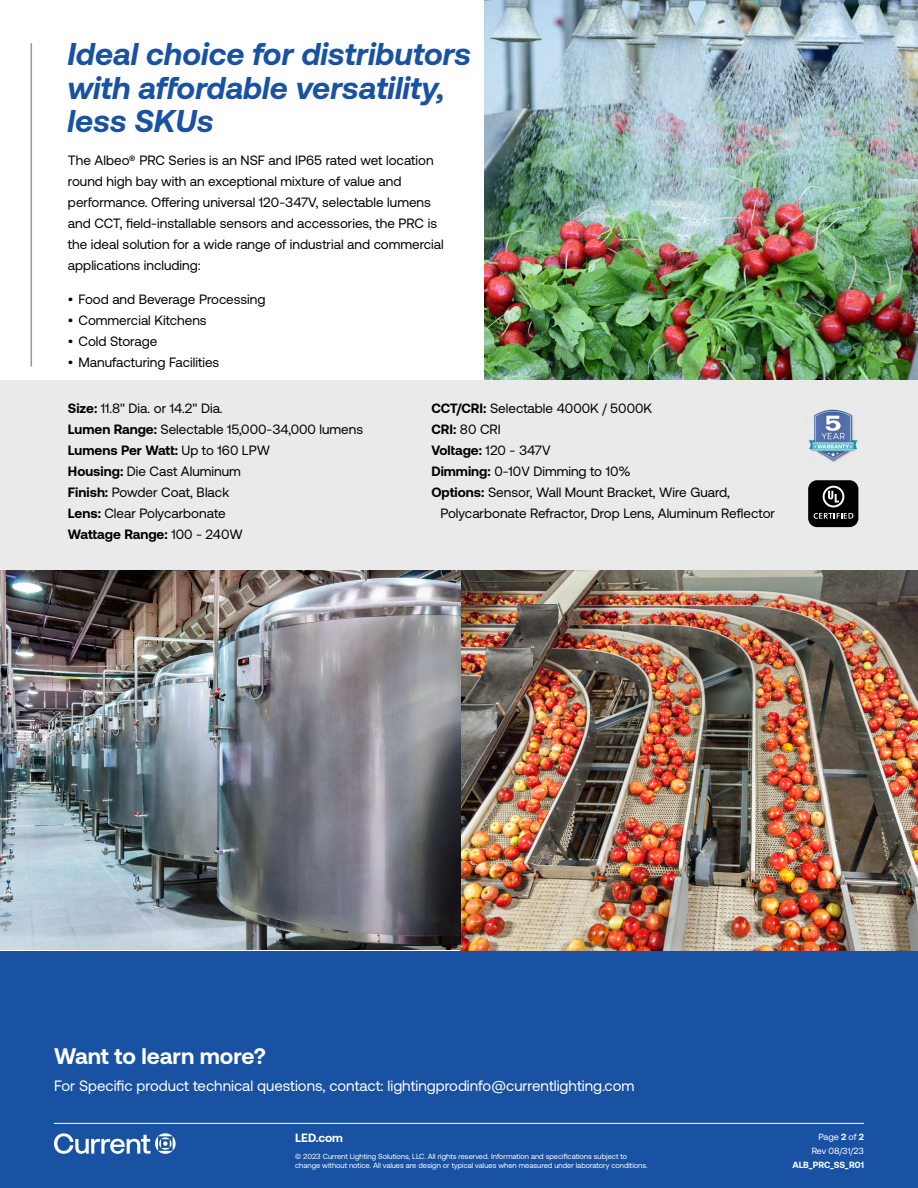
<style>
.page{position:relative;width:918px;height:1188px;background:#fff}
.page>*{position:absolute;margin:0;border:0;box-sizing:border-box;transform-origin:0 0}
.t1{font:italic 700 31.5px/33.6px "Aeonik";color:#1952a2}
.t2{font:700 22.5px "Aeonik";color:#fff}
.t3{font:15px "Aeonik";color:#fff}
.t4{font:13.5px/21px "Aeonik";color:#000}
.t5{font:700 13.5px "Aeonik";color:#000}
.t6{font:700 12px "Aeonik";color:#fff}
.t7{font:9px/14.1px "Aeonik";color:#fff;text-align:right}
.t8{font:700 9px "Aeonik";color:#fff}
.t9{font:7.5px/9.8px "Aeonik";color:#fff}
.s1{font-weight:700}
.s2{font-weight:400}
</style>
<div class="page">
<div style="left:0;top:951px;width:918px;height:237px;background:#1952a2"></div>
<hr style="left:54px;top:1123px;width:810px;height:1px;background:#fff">
<svg style="left:54px;top:1133px;width:122px;height:21px"></svg>
<div style="left:0;top:380px;width:918px;height:191px;background:#e9eae9"></div>
<hr style="left:31px;top:43px;width:1px;height:324px;background:#969698">
<img style="left:808px;top:409px;width:50px;height:53px">
<div style="left:808px;top:480px;width:50px;height:47px;background:#000;border-radius:9px"></div>
<svg style="left:823px;top:486px;width:21px;height:21px"></svg>
<svg style="left:814px;top:513px;width:39px;height:6px"></svg>
<img style="left:0;top:571px;width:918px;height:379px">
<img style="left:0;top:571px;width:460px;height:378px">
<img style="left:484px;top:0;width:434px;height:380px">
<h1 class="t1" style="left:68px;top:37px;width:405px">Ideal choice for distributors with affordable versatility, less SKUs</h1>
<p class="t4" style="left:68px;top:149px;width:377px">The Albeo® PRC Series is an NSF and IP65 rated wet location round high bay with an exceptional mixture of value and performance. Offering universal 120-347V, selectable lumens and CCT, field-installable sensors and accessories, the PRC is the ideal solution for a wide range of industrial and commercial applications including:</p>
<p class="t4" style="left:68px;top:288px;width:199px">• Food and Beverage Processing</p>
<p class="t4" style="left:68px;top:309px;width:140px">• Commercial Kitchens</p>
<p class="t4" style="left:68px;top:330px;width:91px">• Cold Storage</p>
<p class="t4" style="left:68px;top:351px;width:153px">• Manufacturing Facilities</p>
<p class="t4" style="left:68px;top:398px;width:297px"><span class="s1">Size:</span> 11.8" Dia. or 14.2" Dia.<br><span class="s1">Lumen Range:</span> Selectable 15,000-34,000 lumens<br><span class="s1">Lumens Per Watt:</span> Up to 160 LPW<br><span class="s1">Housing:</span> Die Cast Aluminum<br><span class="s1">Finish:</span> Powder Coat, Black<br><span class="s1">Lens:</span> Clear Polycarbonate<br><span class="s1">Wattage Range:</span> 100 - 240W</p>
<p class="t4" style="left:431px;top:398px;width:222px"><span class="s1">CCT/CRI:</span> Selectable 4000K / 5000K</p>
<p class="t4" style="left:431px;top:419px;width:71px"><span class="s1">CRI:</span> 80 CRI</p>
<p class="t5" style="left:431px;top:442px;width:121px">Voltage: <span class="s2">120 - 347V</span></p>
<p class="t4" style="left:431px;top:461px;width:201px"><span class="s1">Dimming:</span> 0-10V Dimming to 10%</p>
<p class="t4" style="left:431px;top:482px;width:300px"><span class="s1">Options:</span> Sensor, Wall Mount Bracket, Wire Guard,</p>
<p class="t4" style="left:440px;top:503px;width:336px">Polycarbonate Refractor, Drop Lens, Aluminum Reflector</p>
<h2 class="t2" style="left:54px;top:1043px;width:213px">Want to learn more?</h2>
<p class="t3" style="left:54px;top:1077px;width:582px">For Specific product technical questions, contact: lightingprodinfo@currentlighting.com</p>
<p class="t6" style="left:295px;top:1131px;width:49px">LED.com</p>
<p class="t9" style="left:295px;top:1151px;width:354px">© 2023 Current Lighting Solutions, LLC. All rights reserved. Information and specifications subject to change without notice. All values are design or typical values when measured under laboratory conditions.</p>
<p class="t7" style="left:812px;top:1130px;width:54px">Page <span class="s1">2</span> of <span class="s1">2<br></span>Rev 08/31/23</p>
<p class="t8" style="left:792px;top:1160px;width:73px">ALB_PRC_SS_R01</p>
</div>
